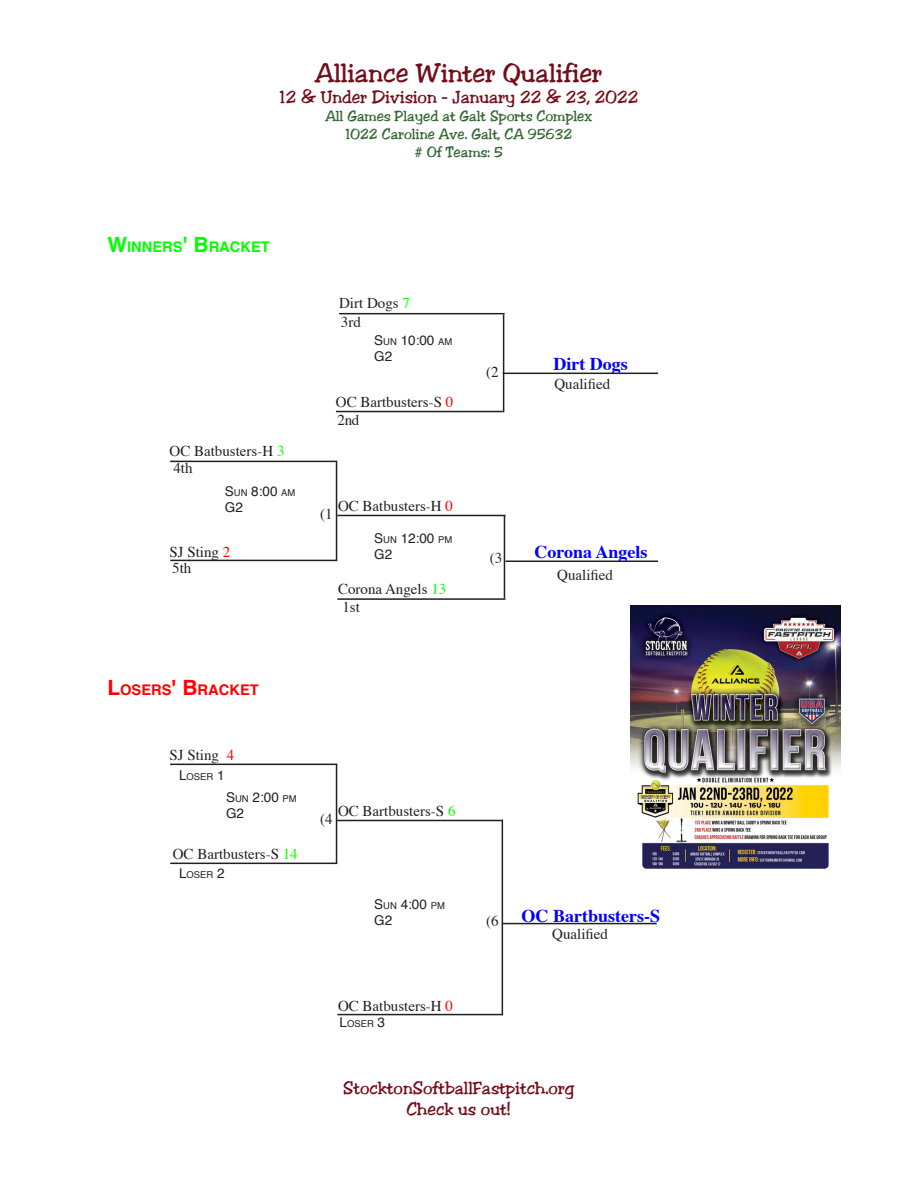
<style>
.page{position:relative;width:918px;height:1188px;background:#fff}
.page>*{position:absolute;margin:0;border:0;box-sizing:border-box;transform-origin:0 0}
.t1{font:27px "Jester";color:#730d19}
.t2{font:18px "Jester";color:#740d19}
.t3{font:700 18px "Times";color:#00f}
.t4{font:18px "Jester";color:#730d19}
.t5{font:15px "Times";color:#231f20}
.t6{font:15px/18px "Jester";color:#363;text-align:center}
.t7{font:700 14.7px "Helvetica";color:#0f0}
.t8{font:700 14.7px "Helvetica";color:#f00}
.t9{font:13.5px "Helvetica";color:#231f20}
.t10{font:9.45px "Helvetica";color:#231f20}
.s1{font-size:21px}
.s2{color:#0f0}
.s3{font-size:9.45px}
.s4{color:#f00}
.s5{font-size:13.5px}
</style>
<div class="page">
<hr style="left:502px;top:820px;width:1px;height:195px;background:#231f20">
<hr style="left:337px;top:820px;width:166px;height:1px;background:#231f20">
<hr style="left:170px;top:863px;width:167px;height:1px;background:#231f20">
<hr style="left:170px;top:764px;width:167px;height:1px;background:#231f20">
<hr style="left:336px;top:765px;width:1px;height:98px;background:#231f20">
<hr style="left:337px;top:1014px;width:166px;height:1px;background:#231f20">
<hr style="left:503px;top:923px;width:154px;height:1px;background:#231f20">
<hr style="left:339px;top:313px;width:166px;height:1px;background:#231f20">
<hr style="left:337px;top:515px;width:169px;height:1px;background:#231f20">
<hr style="left:503px;top:314px;width:1px;height:98px;background:#231f20">
<hr style="left:503px;top:373px;width:155px;height:1px;background:#231f20">
<hr style="left:506px;top:561px;width:152px;height:1px;background:#231f20">
<hr style="left:504px;top:515px;width:1px;height:83px;background:#231f20">
<hr style="left:337px;top:598px;width:169px;height:2px;background:#231f20">
<hr style="left:336px;top:411px;width:167px;height:1px;background:#231f20">
<hr style="left:170px;top:560px;width:167px;height:1px;background:#231f20">
<hr style="left:170px;top:461px;width:167px;height:1px;background:#231f20">
<hr style="left:336px;top:462px;width:1px;height:98px;background:#231f20">
<img style="left:630px;top:606px;width:210px;height:263px">
<p class="t1" style="left:315px;top:57px;width:289px">Alliance Winter Qualifier</p>
<p class="t4" style="left:279px;top:87px;width:361px">12 &amp; Under Division - January 22 &amp; 23, 2022</p>
<p class="t6" style="left:325px;top:108px;width:268px">All Games Played at Galt Sports Complex<br>1022 Caroline Ave. Galt, CA 95632</p>
<p class="t6" style="left:414px;top:144px;width:90px"># Of Teams: 5</p>
<p class="t7" style="left:107px;top:235px;width:164px"><span class="s1">W</span>INNERS<span class="s1">' B</span>RACKET</p>
<p class="t5" style="left:339px;top:289px;width:72px">Dirt Dogs <span class="s2">7</span></p>
<p class="t5" style="left:341px;top:308px;width:21px">3rd</p>
<p class="t9" style="left:374px;top:330px;width:80px">S<span class="s3">UN</span> 10:00 <span class="s3">AM</span></p>
<p class="t9" style="left:374px;top:346px;width:20px">G2</p>
<p class="t5" style="left:336px;top:387px;width:119px">OC Bartbusters-S <span class="s4">0</span></p>
<p class="t5" style="left:338px;top:406px;width:23px">2nd</p>
<p class="t5" style="left:486px;top:358px;width:14px">(2</p>
<p class="t3" style="left:554px;top:346px;width:76px">Dirt Dogs</p>
<p class="t5" style="left:554px;top:370px;width:57px">Qualified</p>
<p class="t5" style="left:170px;top:437px;width:116px">OC Batbusters-H <span class="s2">3</span></p>
<p class="t5" style="left:173px;top:454px;width:21px">4th</p>
<p class="t9" style="left:225px;top:481px;width:72px">S<span class="s3">UN</span> 8:00 <span class="s3">AM</span></p>
<p class="t9" style="left:225px;top:497px;width:20px">G2</p>
<p class="t5" style="left:170px;top:538px;width:62px">SJ Sting <span class="s4">2</span></p>
<p class="t5" style="left:172px;top:554px;width:21px">5th</p>
<p class="t5" style="left:338px;top:492px;width:116px">OC Batbusters-H <span class="s4">0</span></p>
<p class="t5" style="left:320px;top:500px;width:14px">(1</p>
<p class="t9" style="left:374px;top:528px;width:80px">S<span class="s3">UN</span> 12:00 <span class="s3">PM</span></p>
<p class="t9" style="left:374px;top:544px;width:20px">G2</p>
<p class="t5" style="left:338px;top:575px;width:110px">Corona Angels <span class="s2">13</span></p>
<p class="t5" style="left:342px;top:593px;width:19px">1st</p>
<p class="t5" style="left:490px;top:543px;width:14px">(3</p>
<p class="t3" style="left:534px;top:535px;width:115px">Corona Angels</p>
<p class="t5" style="left:557px;top:561px;width:57px">Qualified</p>
<p class="t8" style="left:107px;top:678px;width:153px"><span class="s1">L</span>OSERS<span class="s1">' B</span>RACKET</p>
<p class="t5" style="left:170px;top:741px;width:66px">SJ Sting <span class="s4">4</span></p>
<p class="t10" style="left:179px;top:769px;width:47px"><span class="s5">L</span>OSER <span class="s5">1</span></p>
<p class="t9" style="left:226px;top:787px;width:72px">S<span class="s3">UN</span> 2:00 <span class="s3">PM</span></p>
<p class="t9" style="left:226px;top:803px;width:20px">G2</p>
<p class="t5" style="left:173px;top:840px;width:126px">OC Bartbusters-S <span class="s2">14</span></p>
<p class="t10" style="left:179px;top:867px;width:47px"><span class="s5">L</span>OSER <span class="s5">2</span></p>
<p class="t5" style="left:338px;top:797px;width:119px">OC Bartbusters-S <span class="s2">6</span></p>
<p class="t5" style="left:320px;top:805px;width:14px">(4</p>
<p class="t9" style="left:374px;top:894px;width:72px">S<span class="s3">UN</span> 4:00 <span class="s3">PM</span></p>
<p class="t9" style="left:374px;top:910px;width:20px">G2</p>
<p class="t5" style="left:486px;top:907px;width:14px">(6</p>
<p class="t3" style="left:522px;top:898px;width:140px">OC Bartbusters-S</p>
<p class="t5" style="left:552px;top:920px;width:57px">Qualified</p>
<p class="t5" style="left:338px;top:992px;width:116px">OC Batbusters-H <span class="s4">0</span></p>
<p class="t10" style="left:340px;top:1016px;width:47px"><span class="s5">L</span>OSER <span class="s5">3</span></p>
<p class="t2" style="left:343px;top:1077px;width:232px">StocktonSoftballFastpitch.org</p>
<p class="t2" style="left:406px;top:1099px;width:106px">Check us out!</p>
</div>
